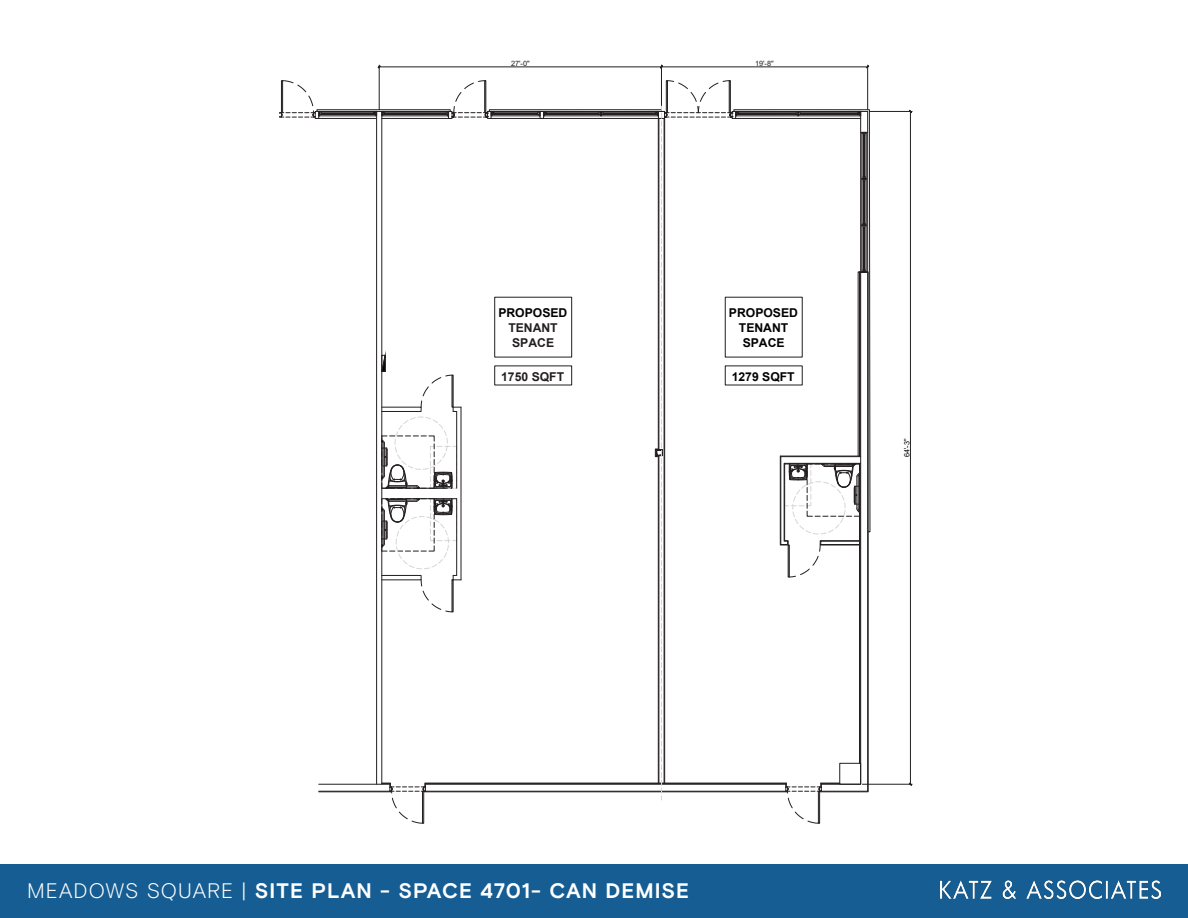
<style>
.page{position:relative;width:1188px;height:918px;background:#fff}
.page>*{position:absolute;margin:0;border:0;box-sizing:border-box;transform-origin:0 0}
.t1{font:700 21px "Basis Grotesque Pro";letter-spacing:.045em;color:#fff}
.t2{font:700 12.15px/14.5px "Arial";color:#231f20;text-align:center}
.t3{font:700 12.15px/14.5px "Arial";color:#000;text-align:center}
.t4{font:7.35px "Arial";color:#231f20}
.t5{font:7.35px "Arial";color:#000}
.s1{color:#000}
.s2{font-weight:300}
</style>
<div class="page">
<div style="left:0;top:864px;width:1188px;height:54px;background:#155d92"></div>
<img style="left:940px;top:881px;width:221px;height:17px">
<svg style="left:279px;top:64px;width:634px;height:760px"></svg>
<p class="t4" style="left:511px;top:58px;width:20px">27'-0"</p>
<p class="t4" style="left:755px;top:58px;width:20px">19'-8"</p>
<p class="t2" style="left:498px;top:306px;width:71px"><span class="s1">PROPOSED<br></span>TENANT<br>SPACE</p>
<p class="t2" style="left:501px;top:369px;width:64px">1750 SQFT</p>
<p class="t3" style="left:729px;top:306px;width:71px">PROPOSED<br>TENANT<br>SPACE</p>
<p class="t3" style="left:732px;top:369px;width:64px">1279 SQFT</p>
<p class="t5" style="left:902px;top:457px;width:20px;rotate:-90deg">64'-3"</p>
<p class="t1" style="left:27px;top:879px;width:664px"><span class="s2">MEADOWS SQUARE |</span> SITE PLAN - SPACE 4701- CAN DEMISE</p>
</div>
